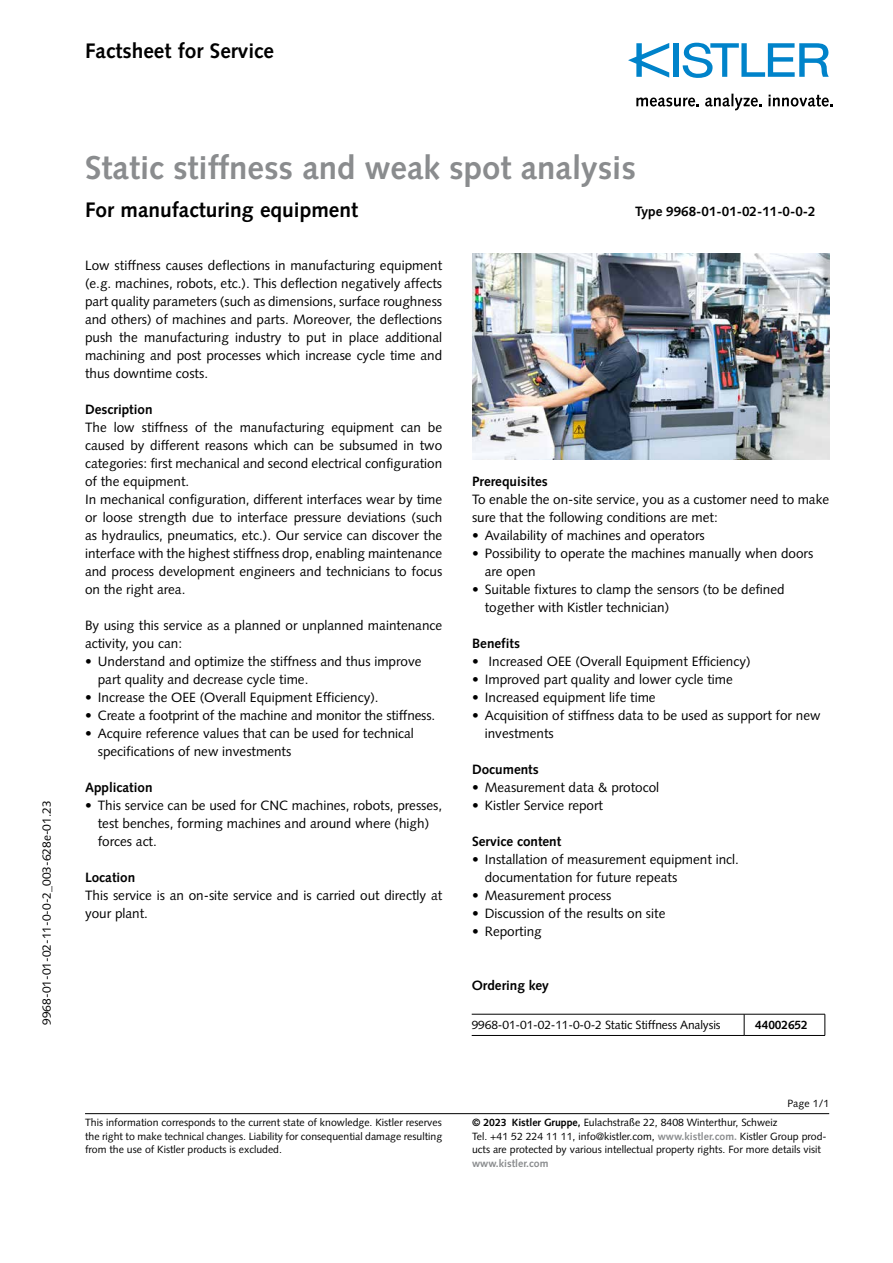
<style>
.page{position:relative;width:893px;height:1263px;background:#fff}
.page>*{position:absolute;margin:0;border:0;box-sizing:border-box;transform-origin:0 0}
.t1{font:700 33px "Syntax LT Std";color:#8a8c8e}
.t2{font:700 21px "Syntax LT Std";color:#000}
.t3{font:13.5px/18px "Syntax LT Std";color:#000}
.t4{font:700 13.5px "Syntax LT Std";color:#000}
.t5{font:12px "Syntax LT Std";letter-spacing:-.01em;color:#000}
.t6{font:700 12px "Syntax LT Std";letter-spacing:-.01em;color:#000}
.t7{font:10.5px/13.5px "Syntax LT Std";color:#000}
.t8{font:700 10.5px "Syntax LT Std";color:#8a8c8e}
.s1{font-weight:700}
.s2{font-weight:700;color:#8a8c8e}
</style>
<div class="page">
<hr style="left:85px;top:1113px;width:744px;height:1px;background:#000">
<div style="left:673px;top:43px;width:6px;height:34px;background:#0083ca"></div>
<svg style="left:683px;top:43px;width:146px;height:35px"></svg>
<svg style="left:628px;top:43px;width:41px;height:35px"></svg>
<svg style="left:636px;top:98px;width:63px;height:9px"></svg>
<svg style="left:705px;top:94px;width:57px;height:16px"></svg>
<svg style="left:768px;top:95px;width:65px;height:12px"></svg>
<img style="left:472px;top:253px;width:357px;height:206px">
<hr style="left:744px;top:1035px;width:81px;height:1px;background:#000">
<hr style="left:472px;top:1035px;width:272px;height:1px;background:#000">
<hr style="left:472px;top:1014px;width:272px;height:1px;background:#000">
<hr style="left:744px;top:1014px;width:81px;height:1px;background:#000">
<svg style="left:744px;top:1014px;width:1px;height:21px"></svg>
<svg style="left:825px;top:1014px;width:1px;height:21px"></svg>
<h2 class="t2" style="left:85px;top:39px;width:190px">Factsheet for Service</h2>
<p class="t5" style="left:39px;top:1025px;width:226px;rotate:-90deg">9968-01-01-02-11-0-0-2_003-628e-01.23</p>
<h1 class="t1" style="left:85px;top:149px;width:553px">Static stiffness and weak spot analysis</h1>
<h2 class="t2" style="left:85px;top:197px;width:275px">For manufacturing equipment</h2>
<p class="t4" style="left:635px;top:204px;width:182px">Type 9968-01-01-02-11-0-0-2</p>
<p class="t3" style="left:85px;top:256px;width:359px;text-align:justify">Low stiffness causes deflections in manufacturing equipment (e.g. machines, robots, etc.). This deflection negatively affects part quality parameters (such as dimensions, surface roughness and others) of machines and parts. Moreover, the deflections push the manufacturing industry to put in place additional machining and post processes which increase cycle time and thus downtime costs.</p>
<p class="t4" style="left:85px;top:402px;width:69px">Description</p>
<p class="t3" style="left:85px;top:418px;width:359px">The low stiffness of the manufacturing equipment can be caused by different reasons which can be subsumed in two categories: first mechanical and second electrical configuration of the equipment.<br>In mechanical configuration, different interfaces wear by time or loose strength due to interface pressure deviations (such as hydraulics, pneumatics, etc.). Our service can discover the interface with the highest stiffness drop, enabling maintenance and process development engineers and technicians to focus on the right area.</p>
<p class="t3" style="left:85px;top:616px;width:359px">By using this service as a planned or unplanned maintenance activity, you can:</p>
<p class="t3" style="left:98px;top:652px;width:325px;text-indent:-13px">• Understand and optimize the stiffness and thus improve part quality and decrease cycle time.</p>
<p class="t3" style="left:85px;top:688px;width:295px">• Increase the OEE (Overall Equipment Efficiency).</p>
<p class="t3" style="left:85px;top:706px;width:352px">• Create a footprint of the machine and monitor the stiffness.</p>
<p class="t3" style="left:98px;top:724px;width:318px;text-indent:-13px">• Acquire reference values that can be used for technical specifications of new investments</p>
<p class="t4" style="left:85px;top:780px;width:69px">Application</p>
<p class="t3" style="left:98px;top:796px;width:346px;text-indent:-13px">• This service can be used for CNC machines, robots, presses, test benches, forming machines and around where (high) forces act.</p>
<p class="t4" style="left:85px;top:870px;width:52px">Location</p>
<p class="t3" style="left:85px;top:886px;width:359px">This service is an on-site service and is carried out directly at your plant.</p>
<p class="t7" style="left:85px;top:1116px;width:359px;text-align:justify">This information corresponds to the current state of knowledge. Kistler reserves the right to make technical changes. Liability for consequential damage resulting from the use of Kistler products is excluded.</p>
<p class="t4" style="left:472px;top:474px;width:77px">Prerequisites</p>
<p class="t3" style="left:472px;top:490px;width:359px">To enable the on-site service, you as a customer need to make sure that the following conditions are met:</p>
<p class="t3" style="left:472px;top:526px;width:234px">• Availability of machines and operators</p>
<p class="t3" style="left:485px;top:544px;width:330px;text-indent:-13px">• Possibility to operate the machines manually when doors are open</p>
<p class="t3" style="left:485px;top:580px;width:301px;text-indent:-13px">• Suitable fixtures to clamp the sensors (to be defined together with Kistler technician)</p>
<p class="t4" style="left:472px;top:636px;width:49px">Benefits</p>
<p class="t3" style="left:472px;top:652px;width:280px">• Increased OEE (Overall Equipment Efficiency)</p>
<p class="t3" style="left:472px;top:670px;width:262px">• Improved part quality and lower cycle time</p>
<p class="t3" style="left:472px;top:688px;width:185px">• Increased equipment life time</p>
<p class="t3" style="left:485px;top:706px;width:337px;text-indent:-13px">• Acquisition of stiffness data to be used as support for new investments</p>
<p class="t4" style="left:472px;top:762px;width:68px">Documents</p>
<p class="t3" style="left:472px;top:778px;width:189px">• Measurement data &amp; protocol</p>
<p class="t3" style="left:472px;top:796px;width:133px">• Kistler Service report</p>
<p class="t4" style="left:472px;top:834px;width:91px">Service content</p>
<p class="t3" style="left:485px;top:850px;width:256px;text-indent:-13px">• Installation of measurement equipment incl. documentation for future repeats</p>
<p class="t3" style="left:472px;top:886px;width:141px">• Measurement process</p>
<p class="t3" style="left:472px;top:904px;width:195px">• Discussion of the results on site</p>
<p class="t3" style="left:472px;top:922px;width:71px">• Reporting</p>
<p class="t4" style="left:472px;top:978px;width:79px">Ordering key</p>
<p class="t5" style="left:472px;top:1018px;width:250px">9968-01-01-02-11-0-0-2 Static Stiffness Analysis</p>
<p class="t6" style="left:755px;top:1018px;width:54px">44002652</p>
<p class="t7" style="left:787px;top:1097px;width:43px">Page 1/1</p>
<p class="t7" style="left:472px;top:1116px;width:356px"><span class="s1">© 2023 Kistler Gruppe,</span> Eulachstraße 22, 8408 Winterthur, Schweiz<br>Tel. +41 52 224 11 11, info@kistler.com, <span class="s2">www.kistler.com.</span> Kistler Group prod&shy;ucts are protected by various intellectual property rights. For more details visit</p>
<p class="t8" style="left:472px;top:1157px;width:78px">www.kistler.com</p>
</div>
